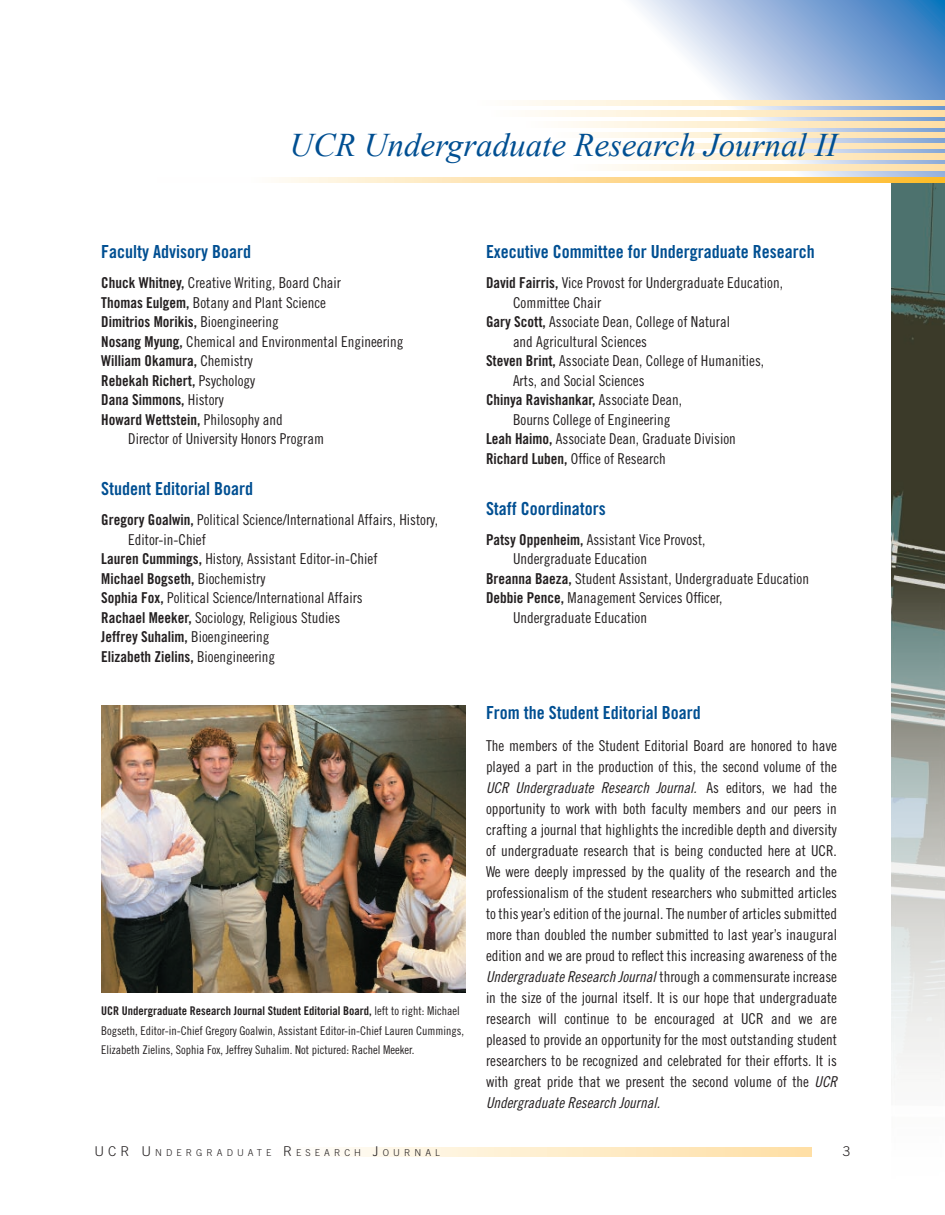
<style>
.page{position:relative;width:945px;height:1215px;background:#fff}
.page>*{position:absolute;margin:0;border:0;box-sizing:border-box;transform-origin:0 0}
.Intro_Header{font:italic 33px "Times New Roman";color:#004f92}
.Subhead{font:18px "Trade Gothic Bold Cond Twenty";color:#004f92}
.Editorial_message{font:15px/21px "Trade Gothic Cond Eighteen";color:#231f20;text-align:justify}
.Staff_etc{font:15px/19.5px "Trade Gothic Cond Eighteen";color:#231f20}
.Staff_etc-2{font:15px "Trade Gothic Bold Cond Twenty";color:#231f20}
.t1{font:300 13.5px "Trade Gothic";color:#231f20}
.Staff_etc-3{font:12px/19.5px "Trade Gothic Cond Eighteen";color:#231f20}
.t2{font:300 9.45px "Trade Gothic";letter-spacing:.43em;color:#231f20}
.s1{font-family:"Trade Gothic Bold Cond Twenty"}
.s2{font-family:"Trade Gothic Cond Eighteen"}
.s3{font-family:"Trade Gothic Cond Eighteen Obl"}
.s4{font-size:13.5px}
</style>
<div class="page">
<svg style="left:329px;top:1148px;width:482px;height:8px;background:#feeccb"></svg>
<svg style="left:617px;top:0;width:328px;height:178px"></svg>
<img style="left:891px;top:183px;width:54px;height:902px">
<svg style="left:523px;top:100px;width:422px;height:6px;background:#feeccb"></svg>
<svg style="left:535px;top:111px;width:410px;height:5px;background:#feeccb"></svg>
<svg style="left:568px;top:122px;width:377px;height:5px;background:#feeccb"></svg>
<svg style="left:592px;top:132px;width:353px;height:6px;background:#feeccb"></svg>
<svg style="left:614px;top:143px;width:331px;height:6px;background:#feeccb"></svg>
<svg style="left:617px;top:154px;width:328px;height:5px;background:#feedcc"></svg>
<svg style="left:607px;top:165px;width:338px;height:5px;background:#feeccb"></svg>
<svg style="left:276px;top:178px;width:669px;height:5px;background:#fed98e"></svg>
<img style="left:101px;top:705px;width:365px;height:287px">
<p class="Intro_Header" style="left:290px;top:123px;width:549px">UCR Undergraduate Research Journal II</p>
<p class="Subhead" style="left:101px;top:241px;width:151px">Faculty Advisory Board</p>
<p class="Staff_etc" style="left:101px;top:273px;width:241px"><span class="s1">Chuck Whitney,</span> Creative Writing, Board Chair</p>
<p class="Staff_etc" style="left:101px;top:293px;width:226px"><span class="s1">Thomas Eulgem,</span> Botany and Plant Science</p>
<p class="Staff_etc-2" style="left:101px;top:313px;width:179px">Dimitrios Morikis, <span class="s2">Bioengineering</span></p>
<p class="Staff_etc" style="left:101px;top:332px;width:304px"><span class="s1">Nosang Myung,</span> Chemical and Environmental Engineering</p>
<p class="Staff_etc-2" style="left:101px;top:352px;width:153px">William Okamura, <span class="s2">Chemistry</span></p>
<p class="Staff_etc-2" style="left:101px;top:371px;width:156px">Rebekah Richert, <span class="s2">Psychology</span></p>
<p class="Staff_etc-2" style="left:101px;top:391px;width:124px">Dana Simmons, <span class="s2">History</span></p>
<p class="Staff_etc" style="left:128px;top:410px;width:197px;text-indent:-27px"><span class="s1">Howard Wettstein,</span> Philosophy and<br>Director of University Honors Program</p>
<p class="Subhead" style="left:101px;top:478px;width:153px">Student Editorial Board</p>
<p class="Staff_etc" style="left:128px;top:510px;width:311px;text-indent:-27px"><span class="s1">Gregory Goalwin,</span> Political Science/International Affairs, History,<br>Editor-in-Chief</p>
<p class="Staff_etc" style="left:101px;top:549px;width:278px"><span class="s1">Lauren Cummings,</span> History, Assistant Editor-in-Chief</p>
<p class="Staff_etc-2" style="left:101px;top:569px;width:166px">Michael Bogseth, <span class="s2">Biochemistry</span></p>
<p class="Staff_etc" style="left:101px;top:588px;width:263px"><span class="s1">Sophia Fox,</span> Political Science/International Affairs</p>
<p class="Staff_etc" style="left:101px;top:608px;width:241px"><span class="s1">Rachael Meeker,</span> Sociology, Religious Studies</p>
<p class="Staff_etc-2" style="left:101px;top:628px;width:170px">Jeffrey Suhalim, <span class="s2">Bioengineering</span></p>
<p class="Staff_etc-2" style="left:101px;top:647px;width:176px">Elizabeth Zielins, <span class="s2">Bioengineering</span></p>
<p class="Staff_etc-3" style="left:101px;top:1001px;width:364px"><span class="s1">UCR Undergraduate Research Journal Student Editorial Board,</span> left to right: Michael<br>Bogseth, Editor-in-Chief Gregory Goalwin, Assistant Editor-in-Chief Lauren Cummings,<br>Elizabeth Zielins, Sophia Fox, Jeffrey Suhalim. Not pictured: Rachel Meeker.</p>
<p class="Subhead" style="left:486px;top:241px;width:330px">Executive Committee for Undergraduate Research</p>
<p class="Staff_etc" style="left:513px;top:273px;width:272px;text-indent:-27px"><span class="s1">David Fairris,</span> Vice Provost for Undergraduate Education,<br>Committee Chair</p>
<p class="Staff_etc" style="left:513px;top:312px;width:219px;text-indent:-27px"><span class="s1">Gary Scott,</span> Associate Dean, College of Natural and Agricultural Sciences</p>
<p class="Staff_etc" style="left:513px;top:351px;width:253px;text-indent:-27px"><span class="s1">Steven Brint,</span> Associate Dean, College of Humanities,<br>Arts, and Social Sciences</p>
<p class="Staff_etc" style="left:513px;top:390px;width:171px;text-indent:-27px"><span class="s1">Chinya Ravishankar,</span> Associate Dean,<br>Bourns College of Engineering</p>
<p class="Staff_etc" style="left:486px;top:429px;width:251px"><span class="s1">Leah Haimo,</span> Associate Dean, Graduate Division</p>
<p class="Staff_etc" style="left:486px;top:449px;width:181px"><span class="s1">Richard Luben,</span> Office of Research</p>
<p class="Subhead" style="left:486px;top:497px;width:121px">Staff Coordinators</p>
<p class="Staff_etc" style="left:513px;top:530px;width:194px;text-indent:-27px"><span class="s1">Patsy Oppenheim,</span> Assistant Vice Provost,<br>Undergraduate Education</p>
<p class="Staff_etc" style="left:486px;top:569px;width:325px"><span class="s1">Breanna Baeza,</span> Student Assistant, Undergraduate Education</p>
<p class="Staff_etc" style="left:513px;top:588px;width:211px;text-indent:-27px"><span class="s1">Debbie Pence,</span> Management Services Officer,<br>Undergraduate Education</p>
<p class="Subhead" style="left:486px;top:701px;width:216px">From the Student Editorial Board</p>
<p class="Editorial_message" style="left:486px;top:735px;width:353px">The members of the Student Editorial Board are honored to have played a part in the production of this, the second volume of the <span class="s3">UCR Undergraduate Research Journal.</span> As editors, we had the opportunity to work with both faculty members and our peers in crafting a journal that highlights the incredible depth and diversity of undergraduate research that is being conducted here at UCR.<br>We were deeply impressed by the quality of the research and the professionalism of the student researchers who submitted articles to this year’s edition of the journal. The number of articles submitted more than doubled the number submitted to last year’s inaugural edition and we are proud to reflect this increasing awareness of the <span class="s3">Undergraduate Research Journal</span> through a commensurate increase in the size of the journal itself. It is our hope that undergraduate research will continue to be encouraged at UCR and we are pleased to provide an opportunity for the most outstanding student researchers to be recognized and celebrated for their efforts. It is with great pride that we present the second volume of the <span class="s3">UCR Undergraduate Research Journal.</span></p>
<p class="t2" style="left:94px;top:1147px;width:248px"><span class="s4">UCR U</span>NDER GR ADU ATE <span class="s4">R</span>ESEARC</p>
<p class="t2" style="left:354px;top:1147px;width:48px">H <span class="s4">J</span>OUR</p>
<p class="t2" style="left:415px;top:1147px;width:27px">NAL</p>
<p class="t1" style="left:843px;top:1143px;width:9px">3</p>
</div>
